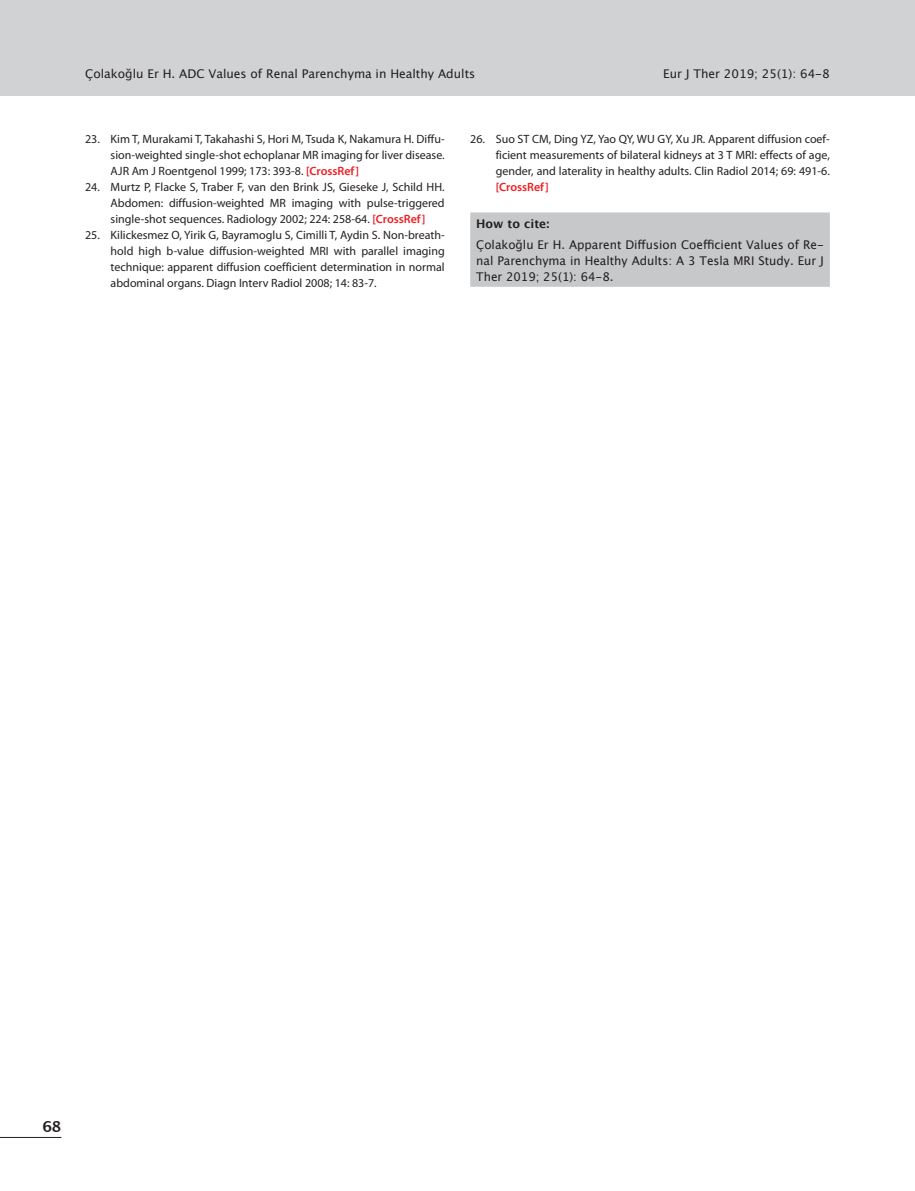
<style>
.page{position:relative;width:915px;height:1191px;background:#fff}
.page>*{position:absolute;margin:0;border:0;box-sizing:border-box;transform-origin:0 0}
.t1{font:700 15px "Lucida Grande";color:#231f20}
.t2{font:12px/15.9px "Myriad Pro";color:#231f20;text-align:justify}
.t3{font:12px/15.8px "Lucida Grande";color:#231f20;text-align:justify}
.t4{font:700 12px "Lucida Grande";color:#231f20}
.s1{font-weight:600;color:#ee1d23}
</style>
<div class="page">
<div style="left:470px;top:212px;width:359px;height:75px;background:#c7c8ca"></div>
<hr style="left:0;top:1137px;width:61px;height:1px;background:#231f20">
<div style="left:0;top:0;width:914px;height:95px;background:#d1d2d4"></div>
<p class="t3" style="left:85px;top:66px;width:391px">Çolakoğlu Er H. ADC Values of Renal Parenchyma in Healthy Adults</p>
<p class="t3" style="left:663px;top:66px;width:168px">Eur J Ther 2019; 25(1): 64-8</p>
<p class="t2" style="left:111px;top:131px;width:335px;text-indent:-26px">23. Kim T, Murakami T, Takahashi S, Hori M, Tsuda K, Nakamura H. Diffu&shy;sion-weighted single-shot echoplanar MR imaging for liver disease.<br>AJR Am J Roentgenol 1999; 173: 393-8. <span class="s1">[CrossRef]</span></p>
<p class="t2" style="left:111px;top:179px;width:335px;text-indent:-26px">24. Murtz P, Flacke S, Traber F, van den Brink JS, Gieseke J, Schild HH.<br>Abdomen: diffusion-weighted MR imaging with pulse-triggered single-shot sequences. Radiology 2002; 224: 258-64. <span class="s1">[CrossRef]</span></p>
<p class="t2" style="left:111px;top:227px;width:335px;text-indent:-26px">25. Kilickesmez O, Yirik G, Bayramoglu S, Cimilli T, Aydin S. Non-breath&shy;hold high b-value diffusion-weighted MRI with parallel imaging technique: apparent diffusion coefficient determination in normal abdominal organs. Diagn Interv Radiol 2008; 14: 83-7.</p>
<p class="t2" style="left:495px;top:131px;width:335px;text-indent:-26px">26. Suo ST CM, Ding YZ, Yao QY, WU GY, Xu JR. Apparent diffusion coef&shy;ficient measurements of bilateral kidneys at 3 T MRI: effects of age, gender, and laterality in healthy adults. Clin Radiol 2014; 69: 491-6. <span class="s1">[CrossRef]</span></p>
<p class="t4" style="left:476px;top:214px;width:74px">How to cite:</p>
<p class="t3" style="left:476px;top:237px;width:349px">Çolakoğlu Er H. Apparent Diffusion Coefficient Values of Re&shy;nal Parenchyma in Healthy Adults: A 3 Tesla MRI Study. Eur J Ther 2019; 25(1): 64-8.</p>
<p class="t1" style="left:42px;top:1114px;width:20px">68</p>
</div>
